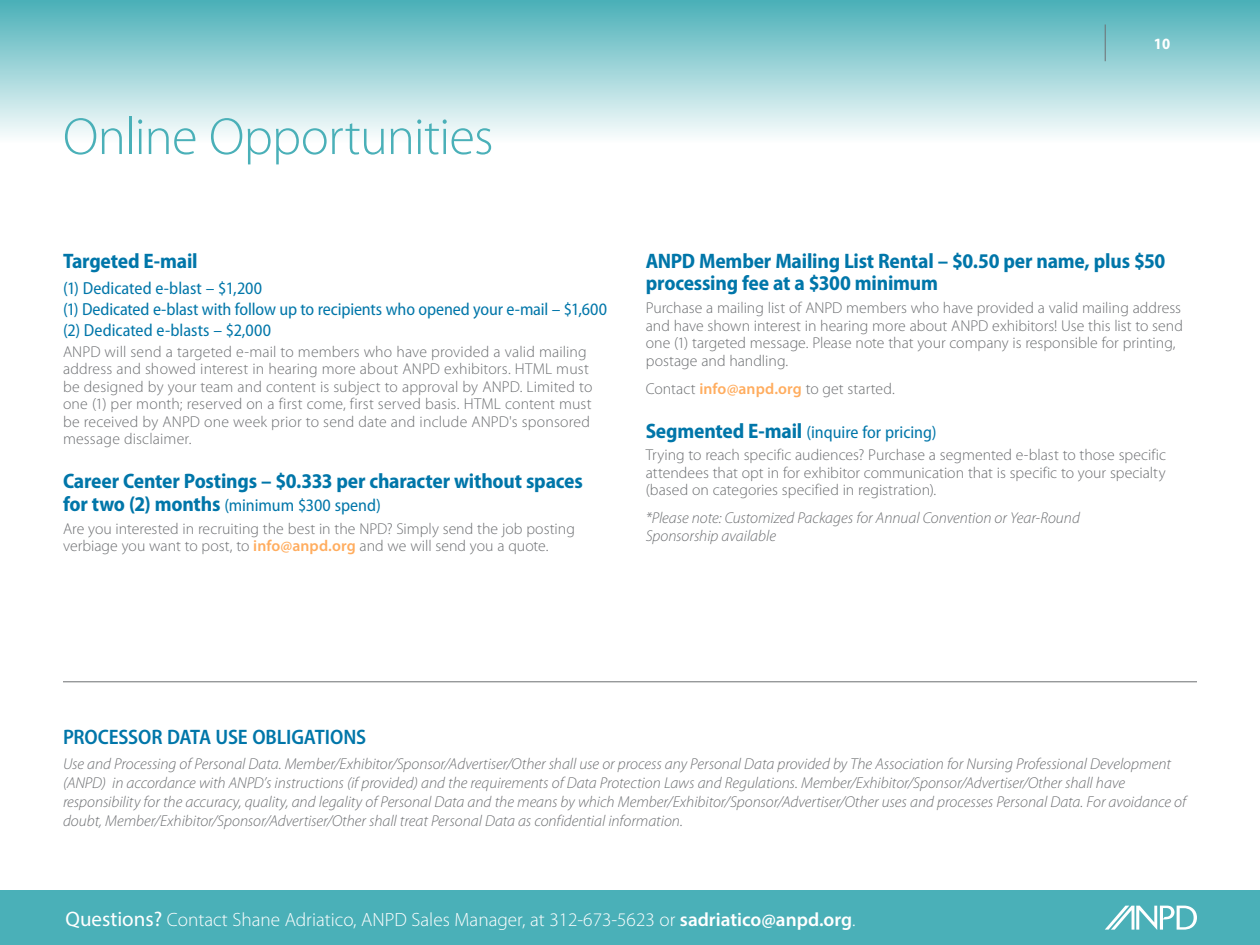
<style>
.page{position:relative;width:1260px;height:945px;background:#fff}
.page>*{position:absolute;margin:0;border:0;box-sizing:border-box;transform-origin:0 0}
.t1{font:300 52.5px "Myriad Pro";letter-spacing:-.015em;color:#4ab0b8}
.t2{font:700 semi-condensed 21px/22.8px "Myriad Pro";letter-spacing:-.01em;color:#0076a9}
.t3{font:600 semi-condensed 21px "Myriad Pro";letter-spacing:-.005em;color:#0076a9}
.t4{font:300 19.25px "Myriad Pro";color:#fff}
.t5{font:semi-condensed 17.5px/21px "Myriad Pro";letter-spacing:-.005em;color:#0076a9}
.t6{font:300 15.75px/17.5px "Myriad Pro";letter-spacing:.005em;color:#6d6f72}
.t7{font:italic 300 15.75px/19.2px "Myriad Pro";color:#6d6f72}
.t8{font:700 semi-condensed 15.75px "Myriad Pro";color:#fff}
.s1{font-weight:700;font-size:21px}
.s2{font-weight:600;color:#ffad5f}
.s3{font-weight:400;font-size:21px}
.s4{font-weight:600}
</style>
<div class="page">
<div style="left:0;top:0;width:1260px;height:142px;background:linear-gradient(to bottom,#49afb7,#fafdfd)"></div>
<div style="left:0;top:891px;width:1260px;height:54px;background:#4ab0b8"></div>
<svg style="left:1105px;top:906px;width:92px;height:24px"></svg>
<hr style="left:1105px;top:24px;width:1px;height:37px;background:#6d6f72">
<hr style="left:63px;top:682px;width:1134px;height:1px;background:#6d6f72">
<h1 class="t1" style="left:63px;top:108px;width:432px">Online Opportunities</h1>
<h2 class="t2" style="left:63px;top:250px;width:136px">Targeted E-mail</h2>
<p class="t5" style="left:63px;top:278px;width:546px">(1) Dedicated e-blast – $1,200<br>(1) Dedicated e-blast with follow up to recipients who opened your e-mail – $1,600 (2) Dedicated e-blasts – $2,000</p>
<p class="t6" style="left:63px;top:343px;width:531px">ANPD will send a targeted e-mail to members who have provided a valid mailing address and showed interest in hearing more about ANPD exhibitors. HTML must be designed by your team and content is subject to approval by ANPD. Limited to one (1) per month; reserved on a first come, first served basis. HTML content must be received by ANPD one week prior to send date and include ANPD's sponsored message disclaimer.</p>
<h2 class="t2" style="left:63px;top:470px;width:521px">Career Center Postings – $0.333 per character without spaces</h2>
<p class="t5" style="left:63px;top:495px;width:320px"><span class="s1">for two (2) months</span> (minimum $300 spend)</p>
<p class="t6" style="left:63px;top:520px;width:513px">Are you interested in recruiting the best in the NPD? Simply send the job posting verbiage you want to post, to <span class="s2">info@anpd.org</span> and we will send you a quote.</p>
<p class="t8" style="left:1154px;top:35px;width:18px">10</p>
<h2 class="t2" style="left:646px;top:250px;width:521px">ANPD Member Mailing List Rental – $0.50 per name, plus $50 processing fee at a $300 minimum</h2>
<p class="t6" style="left:646px;top:300px;width:539px">Purchase a mailing list of ANPD members who have provided a valid mailing address and have shown interest in hearing more about ANPD exhibitors! Use this list to send one (1) targeted message. Please note that your company is responsible for printing, postage and handling.</p>
<p class="t6" style="left:646px;top:380px;width:251px">Contact <span class="s2">info@anpd.org</span> to get started.</p>
<p class="t5" style="left:646px;top:422px;width:292px"><span class="s1">Segmented E-mail</span> (inquire for pricing)</p>
<p class="t6" style="left:646px;top:447px;width:522px;text-align:justify">Trying to reach specific audiences? Purchase a segmented e-blast to those specific attendees that opt in for exhibitor communication that is specific to your specialty (based on categories specified in registration).</p>
<p class="t7" style="left:646px;top:510px;width:436px;line-height:17.5px">*Please note: Customized Packages for Annual Convention or Year-Round<br>Sponsorship available</p>
<h2 class="t3" style="left:63px;top:726px;width:305px">PROCESSOR DATA USE OBLIGATIONS</h2>
<p class="t7" style="left:63px;top:754px;width:1125px">Use and Processing of Personal Data. Member/Exhibitor/Sponsor/Advertiser/Other shall use or process any Personal Data provided by The Association for Nursing Professional Development (ANPD) in accordance with ANPD’s instructions (if provided) and the requirements of Data Protection Laws and Regulations. Member/Exhibitor/Sponsor/Advertiser/Other shall have responsibility for the accuracy, quality, and legality of Personal Data and the means by which Member/Exhibitor/Sponsor/Advertiser/Other uses and processes Personal Data. For avoidance of doubt, Member/Exhibitor/Sponsor/Advertiser/Other shall treat Personal Data as confidential information.</p>
<p class="t4" style="left:66px;top:909px;width:791px"><span class="s3">Questions?</span> Contact Shane Adriatico, ANPD Sales Manager, at 312-673-5623 or <span class="s4">sadriatico@anpd.org</span>.</p>
</div>
